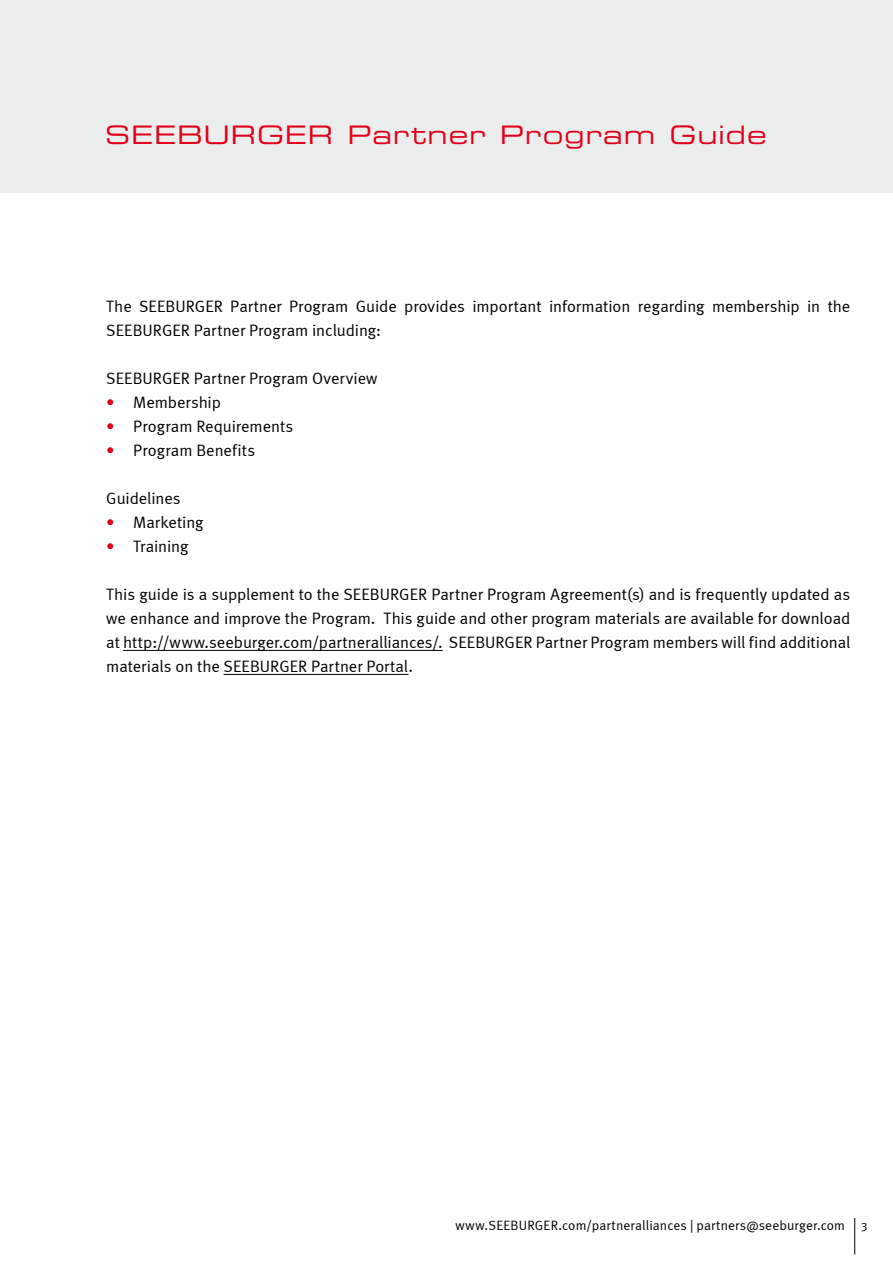
<style>
.page{position:relative;width:893px;height:1263px;background:#fff}
.page>*{position:absolute;margin:0;border:0;box-sizing:border-box;transform-origin:0 0}
.t1{font:25.5px "Eurostile LTCE Extended Two";letter-spacing:.035em;color:#e2001a}
.t2{font:16.5px/24px "Meta Normal LF";color:#000}
.t3{font:13.5px "Meta Normal LF";letter-spacing:.01em;color:#000}
.t4{font:12.3px "Meta Normal Caps";color:#000}
.s1{color:#e2001a}
</style>
<div class="page">
<div style="left:0;top:0;width:893px;height:193px;background:#eceded"></div>
<hr style="left:854px;top:1218px;width:1px;height:36px;background:#000">
<hr style="left:123px;top:650px;width:320px;height:1px;background:#000">
<hr style="left:224px;top:674px;width:184px;height:1px;background:#000">
<h1 class="t1" style="left:105px;top:117px;width:663px">SEEBURGER Partner Program Guide</h1>
<p class="t2" style="left:106px;top:294px;width:746px">The SEEBURGER Partner Program Guide provides important information regarding membership in the<br>SEEBURGER Partner Program including:</p>
<p class="t2" style="left:106px;top:366px;width:273px">SEEBURGER Partner Program Overview</p>
<p class="t2" style="left:106px;top:390px;width:116px"><span class="s1">•</span> Membership</p>
<p class="t2" style="left:106px;top:414px;width:189px"><span class="s1">•</span> Program Requirements</p>
<p class="t2" style="left:106px;top:438px;width:150px"><span class="s1">•</span> Program Benefits</p>
<p class="t2" style="left:106px;top:486px;width:76px">Guidelines</p>
<p class="t2" style="left:106px;top:510px;width:99px"><span class="s1">•</span> Marketing</p>
<p class="t2" style="left:106px;top:534px;width:84px"><span class="s1">•</span> Training</p>
<p class="t2" style="left:106px;top:582px;width:746px;text-align:justify">This guide is a supplement to the SEEBURGER Partner Program Agreement(s) and is frequently updated as we enhance and improve the Program. This guide and other program materials are available for download at http://www.seeburger.com/partneralliances/. SEEBURGER Partner Program members will find additional materials on the SEEBURGER Partner Portal.</p>
<p class="t3" style="left:455px;top:1217px;width:391px">www.SEEBURGER.com/partneralliances | partners@seeburger.com</p>
<p class="t4" style="left:861px;top:1217px;width:8px">3</p>
</div>
